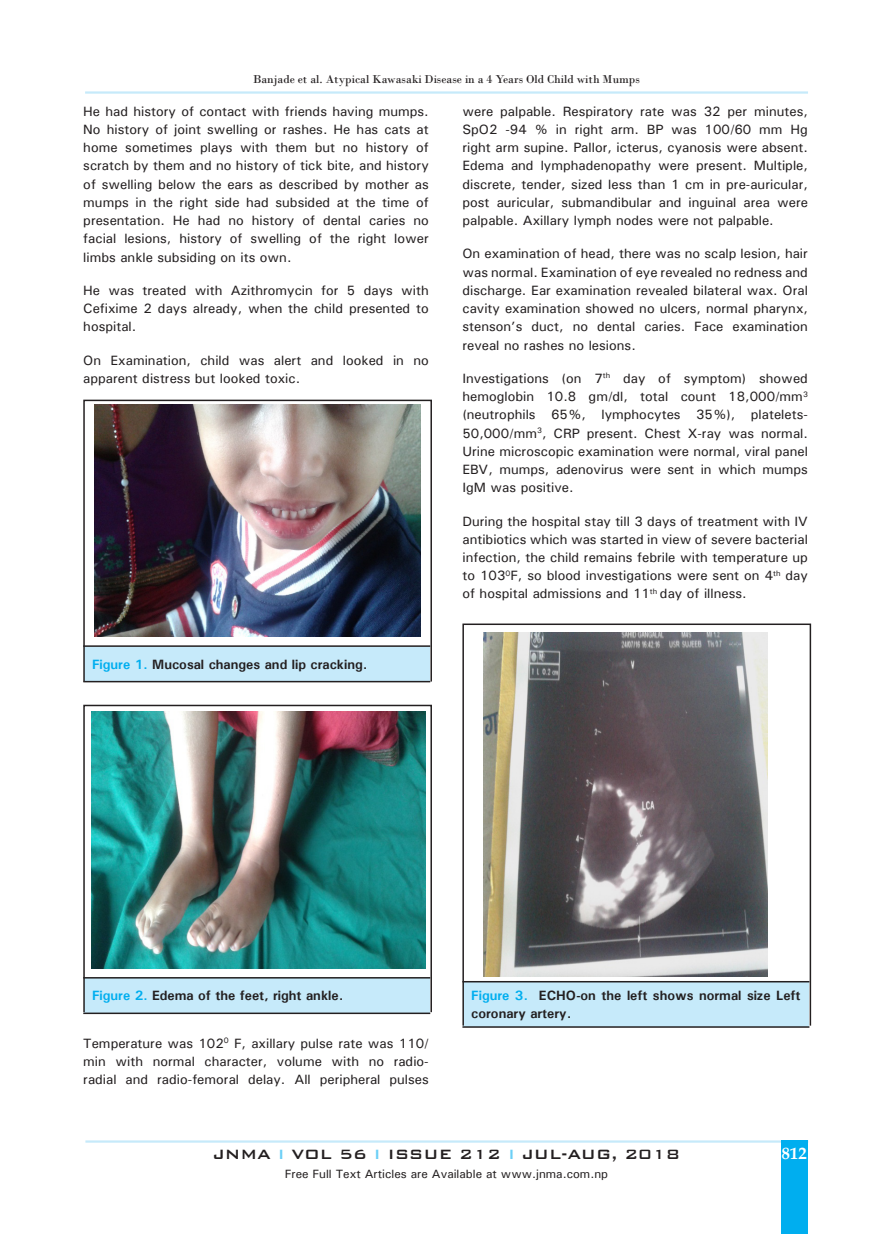
<style>
.page{position:relative;width:893px;height:1234px;background:#fff}
.page>*{position:absolute;margin:0;border:0;box-sizing:border-box;transform-origin:0 0}
.t1{font:500 18px "Bank Gothic BT";color:#231f20}
.t2{font:700 16.5px "Book Antiqua";color:#fff}
.t3{font:500 13.5px/18.3px "Univers";color:#231f20;text-align:justify}
.t4{font:700 13.5px/18px "Univers";color:#231f20}
.Introduction{font:12px "Bodoni";color:#231f20}
.t5{font:500 12px "Univers";color:#231f20}
.s1{color:#00aeef}
.s2{color:#6bcff6}
</style>
<div class="page">
<hr style="left:85px;top:91px;width:723px;height:3px;background:#c6eafa">
<hr style="left:85px;top:1140px;width:723px;height:2px;background:#c6eafa">
<div style="left:781px;top:1140px;width:27px;height:93px;background:#00aeef"></div>
<div style="left:84px;top:646px;width:346px;height:35px;background:#c6eafa"></div>
<hr style="left:83px;top:645px;width:347px;height:1px;background:#231f20">
<div style="left:83px;top:399px;width:349px;height:283px;border:2px solid #231f20"></div>
<img style="left:95px;top:405px;width:326px;height:231px">
<div style="left:84px;top:977px;width:346px;height:36px;background:#c6eafa"></div>
<hr style="left:83px;top:976px;width:347px;height:2px;background:#231f20">
<hr style="left:83px;top:1012px;width:347px;height:1px;background:#231f20">
<div style="left:83px;top:704px;width:349px;height:308px;border:2px solid #231f20"></div>
<img style="left:92px;top:711px;width:334px;height:257px">
<div style="left:463px;top:981px;width:346px;height:45px;background:#c6eafa"></div>
<hr style="left:462px;top:980px;width:347px;height:2px;background:#231f20">
<hr style="left:462px;top:1026px;width:347px;height:1px;background:#231f20">
<div style="left:462px;top:623px;width:349px;height:403px;border:2px solid #231f20"></div>
<img style="left:484px;top:632px;width:284px;height:344px">
<p class="Introduction" style="left:253px;top:72px;width:388px">Banjade et al. Atypical Kawasaki Disease in a 4 Years Old Child with Mumps</p>
<p class="t3" style="left:83px;top:102px;width:347px">He had history of contact with friends having mumps.<br>No history of joint swelling or rashes. He has cats at home sometimes plays with them but no history of scratch by them and no history of tick bite, and history of swelling below the ears as described by mother as mumps in the right side had subsided at the time of presentation. He had no history of dental caries no facial lesions, history of swelling of the right lower limbs ankle subsiding on its own.</p>
<p class="t3" style="left:83px;top:281px;width:347px">He was treated with Azithromycin for 5 days with Cefixime 2 days already, when the child presented to hospital.</p>
<p class="t3" style="left:83px;top:350px;width:347px">On Examination, child was alert and looked in no apparent distress but looked toxic.</p>
<p class="t4" style="left:92px;top:654px;width:277px"><span class="s1">Figure 1.</span> Mucosal changes and lip cracking.</p>
<p class="t3" style="left:462px;top:102px;width:347px">were palpable. Respiratory rate was 32 per minutes, SpO2 -94 % in right arm. BP was 100/60 mm Hg right arm supine. Pallor, icterus, cyanosis were absent.<br>Edema and lymphadenopathy were present. Multiple, discrete, tender, sized less than 1 cm in pre-auricular, post auricular, submandibular and inguinal area were palpable. Axillary lymph nodes were not palpable.</p>
<p class="t3" style="left:462px;top:244px;width:347px">On examination of head, there was no scalp lesion, hair was normal. Examination of eye revealed no redness and discharge. Ear examination revealed bilateral wax. Oral cavity examination showed no ulcers, normal pharynx, stenson’s duct, no dental caries. Face examination reveal no rashes no lesions.</p>
<p class="t3" style="left:462px;top:368px;width:347px">Investigations (on 7<sup>th</sup> day of symptom) showed hemoglobin 10.8 gm/dl, total count 18,000/mm<sup>3 </sup>(neutrophils 65%, lymphocytes 35%), platelets-50,000/mm<sup>3</sup>, CRP present. Chest X-ray was normal.<br>Urine microscopic examination were normal, viral panel EBV, mumps, adenovirus were sent in which mumps IgM was positive.</p>
<p class="t3" style="left:462px;top:511px;width:347px">During the hospital stay till 3 days of treatment with IV antibiotics which was started in view of severe bacterial infection, the child remains febrile with temperature up to 103<sup>0</sup>F, so blood investigations were sent on 4<sup>th</sup> day of hospital admissions and 11<sup>th</sup> day of illness.</p>
<p class="t4" style="left:92px;top:986px;width:253px"><span class="s1">Figure 2.</span> Edema of the feet, right ankle.</p>
<p class="t3" style="left:83px;top:1033px;width:347px">Temperature was 102<sup>0</sup> F, axillary pulse rate was 110/ min with normal character, volume with no radio&shy;radial and radio-femoral delay. All peripheral pulses</p>
<p class="t4" style="left:471px;top:985px;width:331px"><span class="s1">Figure 3.</span> ECHO-on the left shows normal size Left coronary artery.</p>
<h1 class="t1" style="left:213px;top:1143px;width:469px">JNMA <span class="s2">I</span> VOL 56 <span class="s2">I</span> ISSUE 212 <span class="s2">I</span> JUL-AUG, 2018</h1>
<p class="t2" style="left:782px;top:1142px;width:26px">812</p>
<p class="t5" style="left:285px;top:1166px;width:325px">Free Full Text Articles are Available at www.jnma.com.np</p>
</div>
